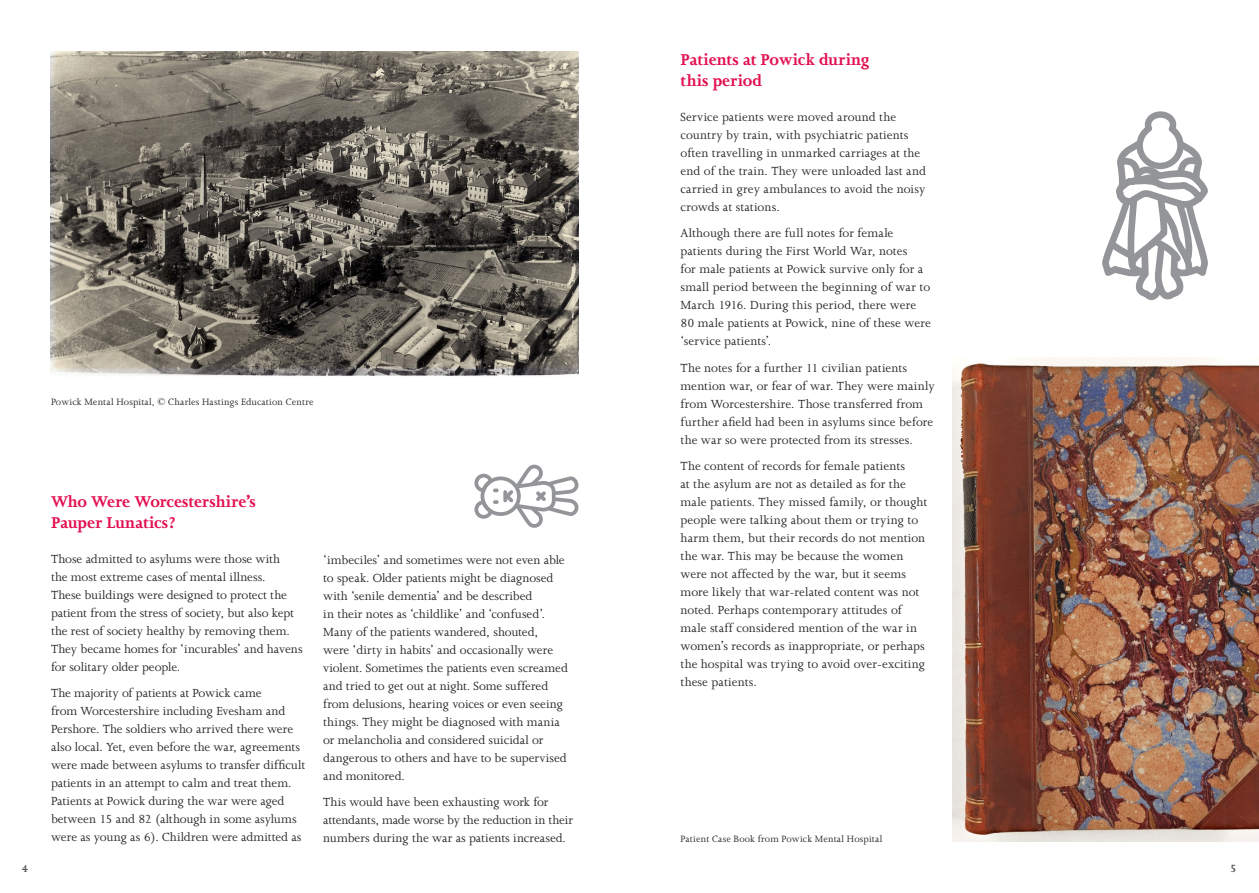
<style>
.page{position:relative;width:1259px;height:893px;background:#fff}
.page>*{position:absolute;margin:0;border:0;box-sizing:border-box;transform-origin:0 0}
.t1{font:700 18px/21px "Joanna";letter-spacing:-.005em;color:#e2104f}
.t2{font:13.5px/18px "Joanna";color:#231f20}
.t3{font:700 12px "Joanna";color:#57585a}
.t4{font:10.5px "Joanna";letter-spacing:.01em;color:#231f20}
</style>
<div class="page">
<img style="left:50px;top:51px;width:528px;height:325px">
<img style="left:952px;top:357px;width:307px;height:485px">
<img style="left:1098px;top:111px;width:113px;height:595px">
<svg style="left:474px;top:464px;width:105px;height:64px"></svg>
<p class="t4" style="left:51px;top:396px;width:264px">Powick Mental Hospital, © Charles Hastings Education Centre</p>
<p class="t1" style="left:51px;top:491px;width:206px">Who Were Worcestershire’s<br>Pauper Lunatics?</p>
<p class="t2" style="left:51px;top:550px;width:253px">Those admitted to asylums were those with<br>the most extreme cases of mental illness.<br>These buildings were designed to protect the patient from the stress of society, but also kept the rest of society healthy by removing them.<br>They became homes for ‘incurables’ and havens for solitary older people.</p>
<p class="t2" style="left:51px;top:684px;width:256px">The majority of patients at Powick came<br>from Worcestershire including Evesham and Pershore. The soldiers who arrived there were also local. Yet, even before the war, agreements were made between asylums to transfer difficult patients in an attempt to calm and treat them.<br>Patients at Powick during the war were aged between 15 and 82 (although in some asylums were as young as 6). Children were admitted as</p>
<p class="t2" style="left:323px;top:551px;width:246px">‘imbeciles’ and sometimes were not even able to speak. Older patients might be diagnosed with ‘senile dementia’ and be described<br>in their notes as ‘childlike’ and ‘confused’.<br>Many of the patients wandered, shouted,<br>were ‘dirty in habits’ and occasionally were violent. Sometimes the patients even screamed and tried to get out at night. Some suffered from delusions, hearing voices or even seeing things. They might be diagnosed with mania or melancholia and considered suicidal or dangerous to others and have to be supervised and monitored.</p>
<p class="t2" style="left:323px;top:793px;width:251px">This would have been exhausting work for attendants, made worse by the reduction in their numbers during the war as patients increased.</p>
<p class="t1" style="left:680px;top:49px;width:190px">Patients at Powick during this period</p>
<p class="t2" style="left:680px;top:108px;width:247px">Service patients were moved around the country by train, with psychiatric patients often travelling in unmarked carriages at the end of the train. They were unloaded last and carried in grey ambulances to avoid the noisy crowds at stations.</p>
<p class="t2" style="left:680px;top:224px;width:252px">Although there are full notes for female patients during the First World War, notes<br>for male patients at Powick survive only for a small period between the beginning of war to March 1916. During this period, there were 80 male patients at Powick, nine of these were ‘service patients’.</p>
<p class="t2" style="left:680px;top:359px;width:256px">The notes for a further 11 civilian patients mention war, or fear of war. They were mainly from Worcestershire. Those transferred from further afield had been in asylums since before the war so were protected from its stresses.</p>
<p class="t2" style="left:680px;top:457px;width:248px">The content of records for female patients<br>at the asylum are not as detailed as for the male patients. They missed family, or thought people were talking about them or trying to harm them, but their records do not mention the war. This may be because the women were not affected by the war, but it seems more likely that war-related content was not noted. Perhaps contemporary attitudes of male staff considered mention of the war in women’s records as inappropriate, or perhaps the hospital was trying to avoid over-exciting these patients.</p>
<p class="t4" style="left:680px;top:833px;width:203px">Patient Case Book from Powick Mental Hospital</p>
<p class="t3" style="left:22px;top:862px;width:8px">4</p>
<p class="t3" style="left:1230px;top:862px;width:8px">5</p>
</div>
